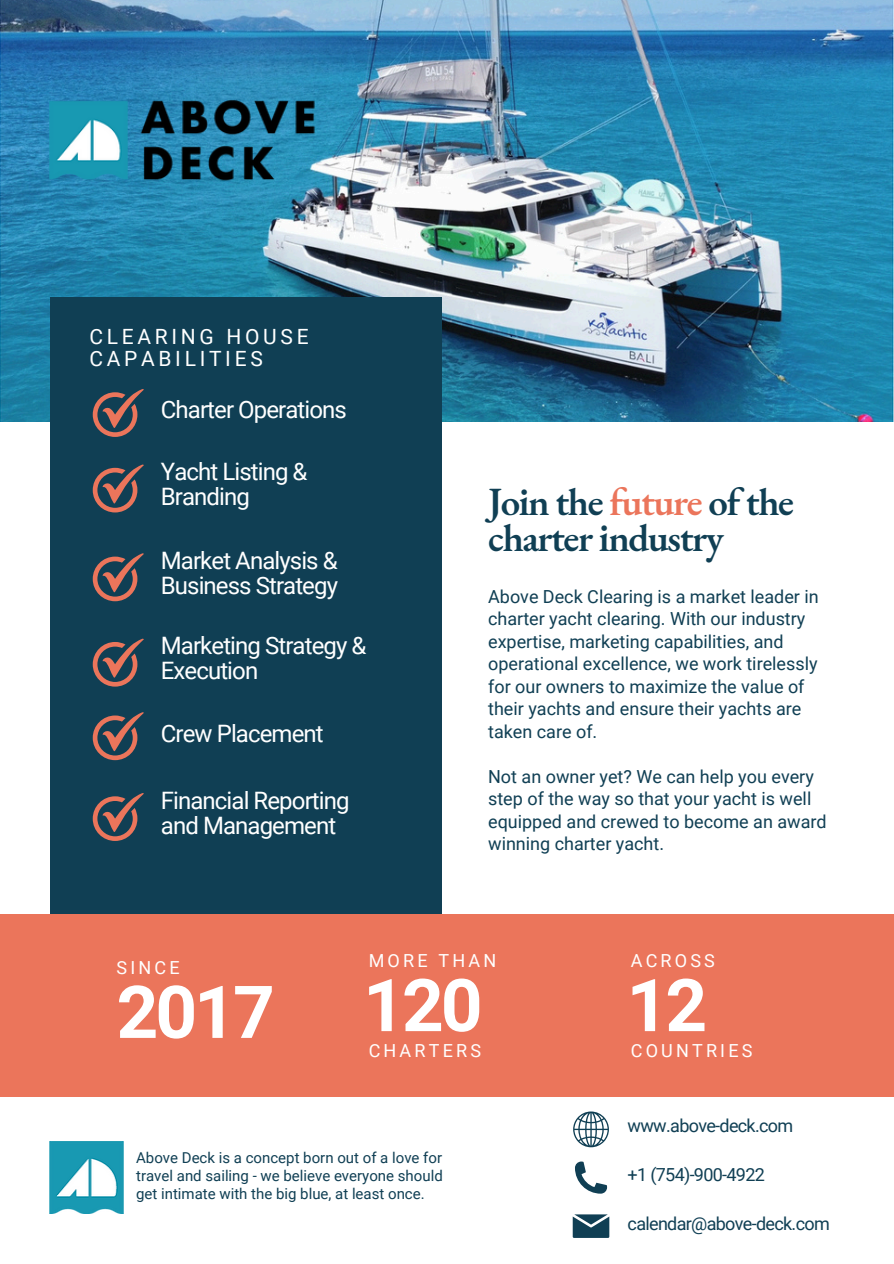
<style>
.page{position:relative;width:894px;height:1264px;background:#fff}
.page>*{position:absolute;margin:0;border:0;box-sizing:border-box;transform-origin:0 0}
.t1{font:700 72.9px "Roboto";letter-spacing:-.04em;color:#fff}
.t2{font:600 39px/36px "EB Garamond";letter-spacing:-.04em;color:#103f54}
.t3{font:24px/24.8px "Roboto";letter-spacing:-.035em;color:#fff}
.t4{font:21px/22.5px "Roboto";letter-spacing:.175em;color:#fff}
.t5{font:18px/22.5px "Roboto";color:#103f54}
.t6{font:18px "Roboto";letter-spacing:-.035em;color:#103f54}
.t7{font:18px "Roboto";letter-spacing:.175em;color:#fff}
.t8{font:18px "Roboto";letter-spacing:-.04em;color:#103f54}
.t9{font:15px/18px "Roboto";color:#103f54;text-align:justify}
.s1{color:#eb755b}
</style>
<div class="page">
<img style="left:0;top:0;width:893px;height:421px">
<div style="left:50px;top:297px;width:391px;height:653px;background:#103f54"></div>
<div style="left:0;top:914px;width:893px;height:183px;background:#eb755b"></div>
<svg style="left:575px;top:1161px;width:32px;height:32px"></svg>
<svg style="left:572px;top:1214px;width:37px;height:23px"></svg>
<svg style="left:573px;top:1111px;width:35px;height:36px"></svg>
<img style="left:50px;top:1141px;width:73px;height:72px">
<img style="left:50px;top:100px;width:269px;height:91px">
<svg style="left:93px;top:389px;width:51px;height:48px"></svg>
<svg style="left:93px;top:464px;width:51px;height:48px"></svg>
<svg style="left:93px;top:553px;width:51px;height:48px"></svg>
<svg style="left:93px;top:638px;width:51px;height:48px"></svg>
<svg style="left:93px;top:712px;width:51px;height:48px"></svg>
<svg style="left:93px;top:793px;width:51px;height:48px"></svg>
<h3 class="t4" style="left:89px;top:325px;width:221px">CLEARING HOUSE<br>CAPABILITIES</h3>
<p class="t3" style="left:161px;top:398px;width:187px">Charter Operations</p>
<h5 class="t3" style="left:161px;top:460px;width:148px">Yacht Listing &amp;<br>Branding</h5>
<p class="t3" style="left:161px;top:548px;width:179px">Market Analysis &amp;<br>Business Strategy</p>
<h5 class="t3" style="left:161px;top:634px;width:207px">Marketing Strategy &amp;<br>Execution</h5>
<h5 class="t3" style="left:161px;top:721px;width:164px">Crew Placement</h5>
<p class="t3" style="left:161px;top:788px;width:190px">Financial Reporting and Management</p>
<p class="t2" style="left:488px;top:483px;width:307px">Join the <span class="s1">future</span> of the charter industry</p>
<h3 class="t5" style="left:488px;top:585px;width:332px">Above Deck Clearing is a market leader in charter yacht clearing. With our industry expertise, marketing capabilities, and operational excellence, we work tirelessly for our owners to maximize the value of their yachts and ensure their yachts are taken care of.</h3>
<p class="t5" style="left:488px;top:765px;width:340px">Not an owner yet? We can help you every step of the way so that your yacht is well equipped and crewed to become an award winning charter yacht.</p>
<h3 class="t7" style="left:116px;top:957px;width:65px">SINCE</h3>
<p class="t1" style="left:116px;top:970px;width:160px">2017</p>
<h3 class="t7" style="left:368px;top:950px;width:129px">MORE THAN</h3>
<p class="t1" style="left:363px;top:963px;width:121px">120</p>
<h3 class="t7" style="left:368px;top:1040px;width:114px">CHARTERS</h3>
<p class="t9" style="left:136px;top:1148px;width:308px">Above Deck is a concept born out of a love for travel and sailing - we believe everyone should get intimate with the big blue, at least once.</p>
<h2 class="t7" style="left:630px;top:950px;width:86px">ACROSS</h2>
<h6 class="t1" style="left:626px;top:963px;width:82px">12</h6>
<h6 class="t7" style="left:630px;top:1040px;width:123px">COUNTRIES</h6>
<h5 class="t8" style="left:627px;top:1115px;width:167px">www.above-deck.com</h5>
<h3 class="t6" style="left:627px;top:1164px;width:139px">+1 (754)-900-4922</h3>
<p class="t6" style="left:627px;top:1213px;width:203px">calendar@above-deck.com</p>
</div>
